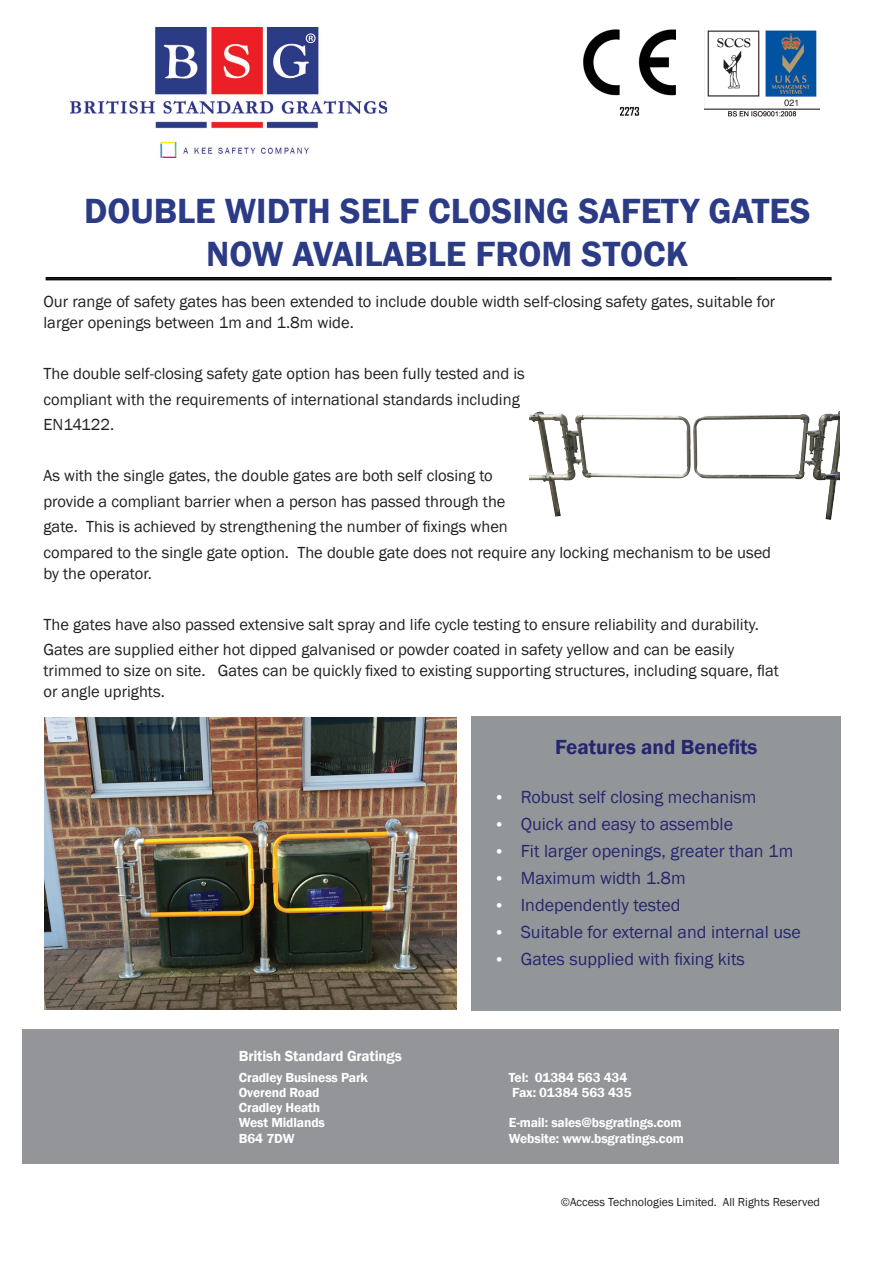
<style>
.page{position:relative;width:893px;height:1263px;background:#fff}
.page>*{position:absolute;margin:0;border:0;box-sizing:border-box;transform-origin:0 0}
.t1{font:600 36px "Franklin Gothic";color:#2c3b86}
.Upper_Right{font:600 21px "Franklin Gothic";color:#25266d}
.t2{font:18px "Franklin Gothic";color:#25266d}
.Head_3{font:16.5px/21px "Franklin Gothic";color:#231f20}
.t3{font:600 15px "Franklin Gothic";letter-spacing:-.01em;color:#fff}
.t4{font:600 13.5px "Franklin Gothic";letter-spacing:-.01em;color:#fff}
.Head_3-2{font:12px "Franklin Gothic";color:#231f20}
.s1{font-size:16.5px;color:#fff}
</style>
<div class="page">
<img style="left:70px;top:28px;width:317px;height:129px">
<img style="left:44px;top:718px;width:412px;height:291px">
<img style="left:529px;top:411px;width:311px;height:109px">
<div style="left:46px;top:277px;width:785px;height:3px;border:1px solid #000"></div>
<div style="left:23px;top:1029px;width:816px;height:134px;background:#939598"></div>
<img style="left:583px;top:29px;width:92px;height:87px">
<img style="left:704px;top:28px;width:115px;height:89px">
<div style="left:471px;top:716px;width:370px;height:295px;background:#939698"></div>
<p class="t1" style="left:84px;top:189px;width:728px">DOUBLE WIDTH SELF CLOSING SAFETY GATES</p>
<p class="t1" style="left:206px;top:232px;width:484px">NOW AVAILABLE FROM STOCK</p>
<p class="Head_3" style="left:44px;top:291px;width:733px">Our range of safety gates has been extended to include double width self-closing safety gates, suitable for larger openings between 1m and 1.8m wide.</p>
<p class="Head_3" style="left:44px;top:363px;width:483px">The double self-closing safety gate option has been fully tested and is</p>
<p class="Head_3" style="left:44px;top:389px;width:478px">compliant with the requirements of international standards including</p>
<p class="Head_3" style="left:44px;top:414px;width:72px">EN14122.</p>
<p class="Head_3" style="left:44px;top:465px;width:451px">As with the single gates, the double gates are both self closing to</p>
<p class="Head_3" style="left:44px;top:491px;width:463px">provide a compliant barrier when a person has passed through the</p>
<p class="Head_3" style="left:44px;top:516px;width:466px">gate. This is achieved by strengthening the number of fixings when</p>
<p class="Head_3" style="left:44px;top:542px;width:729px">compared to the single gate option. The double gate does not require any locking mechanism to be used by the operator.</p>
<p class="Head_3" style="left:44px;top:614px;width:717px">The gates have also passed extensive salt spray and life cycle testing to ensure reliability and durability.</p>
<p class="Head_3" style="left:44px;top:639px;width:737px">Gates are supplied either hot dipped galvanised or powder coated in safety yellow and can be easily trimmed to size on site. Gates can be quickly fixed to existing supporting structures, including square, flat or angle uprights.</p>
<p class="Upper_Right" style="left:555px;top:734px;width:204px">Features and Benefits</p>
<p class="t2" style="left:494px;top:785px;width:264px"><span class="s1">•</span> Robust self closing mechanism</p>
<p class="t2" style="left:494px;top:812px;width:241px"><span class="s1">•</span> Quick and easy to assemble</p>
<p class="t2" style="left:494px;top:839px;width:301px"><span class="s1">•</span> Fit larger openings, greater than 1m</p>
<p class="t2" style="left:494px;top:866px;width:194px"><span class="s1">•</span> Maximum width 1.8m</p>
<p class="t2" style="left:494px;top:893px;width:188px"><span class="s1">•</span> Independently tested</p>
<p class="t2" style="left:494px;top:920px;width:309px"><span class="s1">•</span> Suitable for external and internal use</p>
<p class="t2" style="left:494px;top:947px;width:253px"><span class="s1">•</span> Gates supplied with fixing kits</p>
<p class="t3" style="left:239px;top:1046px;width:165px">British Standard Gratings</p>
<p class="t4" style="left:239px;top:1069px;width:131px">Cradley Business Park</p>
<p class="t4" style="left:509px;top:1069px;width:120px">Tel: 01384 563 434</p>
<p class="t4" style="left:239px;top:1084px;width:82px">Overend Road</p>
<p class="t4" style="left:512px;top:1084px;width:121px">Fax: 01384 563 435</p>
<p class="t4" style="left:239px;top:1099px;width:83px">Cradley Heath</p>
<p class="t4" style="left:239px;top:1114px;width:88px">West Midlands</p>
<p class="t4" style="left:509px;top:1114px;width:174px">E-mail: sales@bsgratings.com</p>
<p class="t4" style="left:239px;top:1130px;width:57px">B64 7DW</p>
<p class="t4" style="left:509px;top:1130px;width:177px">Website: www.bsgratings.com</p>
<p class="Head_3-2" style="left:561px;top:1194px;width:261px">©Access Technologies Limited. All Rights Reserved</p>
</div>
